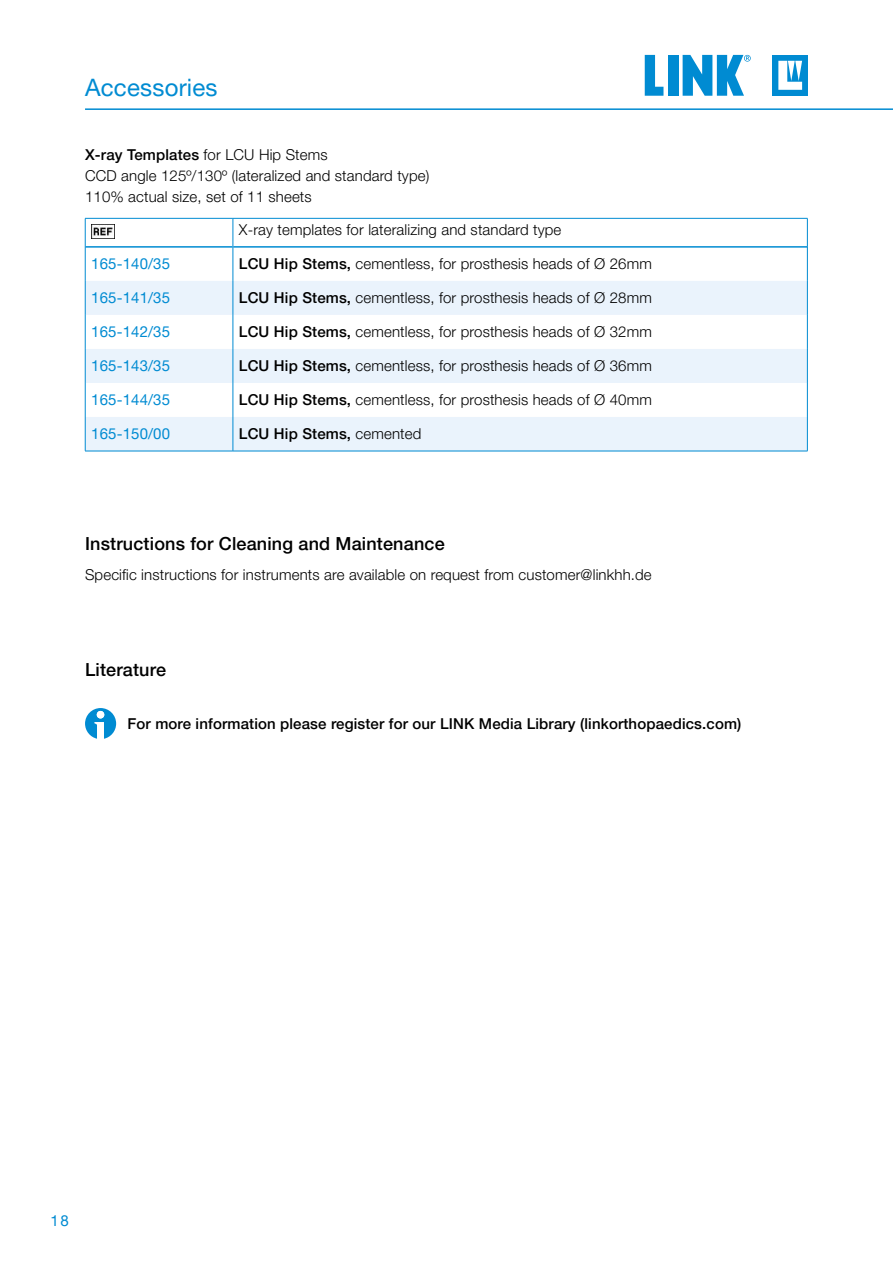
<style>
.page{position:relative;width:893px;height:1263px;background:#fff}
.page>*{position:absolute;margin:0;border:0;box-sizing:border-box;transform-origin:0 0}
.t1{font:24px "Helvetica Neue LT Pro";letter-spacing:.01em;color:#008bd2}
.t2{font:500 18px "Helvetica Neue LT Pro";letter-spacing:.01em;color:#000}
.t3{font:300 15px/21px "Helvetica Neue LT Pro";letter-spacing:.01em;color:#000}
.t4{font:500 15px "Helvetica Neue LT Pro";letter-spacing:.01em;color:#000}
.t5{font:15px "Helvetica Neue LT Pro";letter-spacing:.01em;color:#008bd2}
.s1{font-weight:500}
.s2{font-weight:300}
</style>
<div class="page">
<div style="left:773px;top:55px;width:35px;height:41px;background:#008bd2"></div>
<svg style="left:778px;top:61px;width:24px;height:29px"></svg>
<svg style="left:645px;top:55px;width:18px;height:41px"></svg>
<div style="left:668px;top:55px;width:10px;height:41px;background:#008bd2"></div>
<svg style="left:683px;top:55px;width:68px;height:41px"></svg>
<hr style="left:85px;top:108px;width:808px;height:2px;background:#008bd2">
<div style="left:86px;top:281px;width:721px;height:170px;background:#eaf3fc"></div>
<svg style="left:86px;top:315px;width:721px;height:102px"></svg>
<hr style="left:85px;top:218px;width:148px;height:1px;background:#008bd2">
<svg style="left:85px;top:219px;width:1px;height:27px"></svg>
<hr style="left:233px;top:218px;width:574px;height:1px;background:#008bd2">
<svg style="left:807px;top:219px;width:1px;height:28px"></svg>
<hr style="left:85px;top:247px;width:1px;height:34px;background:#008bd2">
<hr style="left:807px;top:247px;width:1px;height:34px;background:#008bd2">
<hr style="left:85px;top:281px;width:1px;height:34px;background:#008bd2">
<hr style="left:807px;top:281px;width:1px;height:34px;background:#008bd2">
<hr style="left:85px;top:315px;width:1px;height:34px;background:#008bd2">
<hr style="left:807px;top:315px;width:1px;height:34px;background:#008bd2">
<hr style="left:85px;top:349px;width:1px;height:34px;background:#008bd2">
<hr style="left:807px;top:349px;width:1px;height:34px;background:#008bd2">
<hr style="left:85px;top:383px;width:1px;height:34px;background:#008bd2">
<hr style="left:807px;top:383px;width:1px;height:34px;background:#008bd2">
<hr style="left:85px;top:417px;width:1px;height:34px;background:#008bd2">
<hr style="left:807px;top:417px;width:1px;height:34px;background:#008bd2">
<hr style="left:85px;top:451px;width:148px;height:1px;background:#008bd2">
<hr style="left:233px;top:451px;width:574px;height:1px;background:#008bd2">
<hr style="left:85px;top:246px;width:148px;height:2px;background:#008bd2">
<hr style="left:233px;top:246px;width:574px;height:2px;background:#008bd2">
<svg style="left:233px;top:219px;width:1px;height:28px"></svg>
<hr style="left:233px;top:247px;width:1px;height:34px;background:#008bd2">
<hr style="left:233px;top:281px;width:1px;height:34px;background:#008bd2">
<hr style="left:233px;top:315px;width:1px;height:34px;background:#008bd2">
<hr style="left:233px;top:349px;width:1px;height:34px;background:#008bd2">
<hr style="left:233px;top:383px;width:1px;height:34px;background:#008bd2">
<hr style="left:233px;top:417px;width:1px;height:34px;background:#008bd2">
<img style="left:91px;top:224px;width:23px;height:15px">
<svg style="left:85px;top:708px;width:31px;height:31px"></svg>
<h1 class="t1" style="left:85px;top:72px;width:134px">Accessories</h1>
<p class="t3" style="left:85px;top:143px;width:346px"><span class="s1">X-ray Templates</span> for LCU Hip Stems<br>CCD angle 125º/130º (lateralized and standard type)<br>110% actual size, set of 11 sheets</p>
<p class="t3" style="left:239px;top:219px;width:324px">X-ray templates for lateralizing and standard type</p>
<p class="t5" style="left:91px;top:255px;width:80px">165-140/35</p>
<p class="t3" style="left:239px;top:253px;width:414px"><span class="s1">LCU Hip Stems,</span> cementless, for prosthesis heads of Ø 26mm</p>
<p class="t5" style="left:91px;top:289px;width:80px">165-141/35</p>
<p class="t3" style="left:239px;top:287px;width:414px"><span class="s1">LCU Hip Stems,</span> cementless, for prosthesis heads of Ø 28mm</p>
<p class="t5" style="left:91px;top:323px;width:80px">165-142/35</p>
<p class="t3" style="left:239px;top:321px;width:414px"><span class="s1">LCU Hip Stems,</span> cementless, for prosthesis heads of Ø 32mm</p>
<p class="t5" style="left:91px;top:357px;width:80px">165-143/35</p>
<p class="t3" style="left:239px;top:355px;width:414px"><span class="s1">LCU Hip Stems,</span> cementless, for prosthesis heads of Ø 36mm</p>
<p class="t5" style="left:91px;top:391px;width:80px">165-144/35</p>
<p class="t3" style="left:239px;top:389px;width:414px"><span class="s1">LCU Hip Stems,</span> cementless, for prosthesis heads of Ø 40mm</p>
<p class="t5" style="left:91px;top:425px;width:80px">165-150/00</p>
<p class="t4" style="left:239px;top:425px;width:184px">LCU Hip Stems, <span class="s2">cemented</span></p>
<p class="t2" style="left:85px;top:533px;width:361px">Instructions for Cleaning and Maintenance</p>
<p class="t3" style="left:85px;top:564px;width:568px">Specific instructions for instruments are available on request from customer@linkhh.de</p>
<p class="t2" style="left:85px;top:658px;width:82px">Literature</p>
<p class="t4" style="left:128px;top:715px;width:615px">For more information please register for our LINK Media Library (linkorthopaedics.com)</p>
<p class="t5" style="left:51px;top:1211px;width:20px">18</p>
</div>
